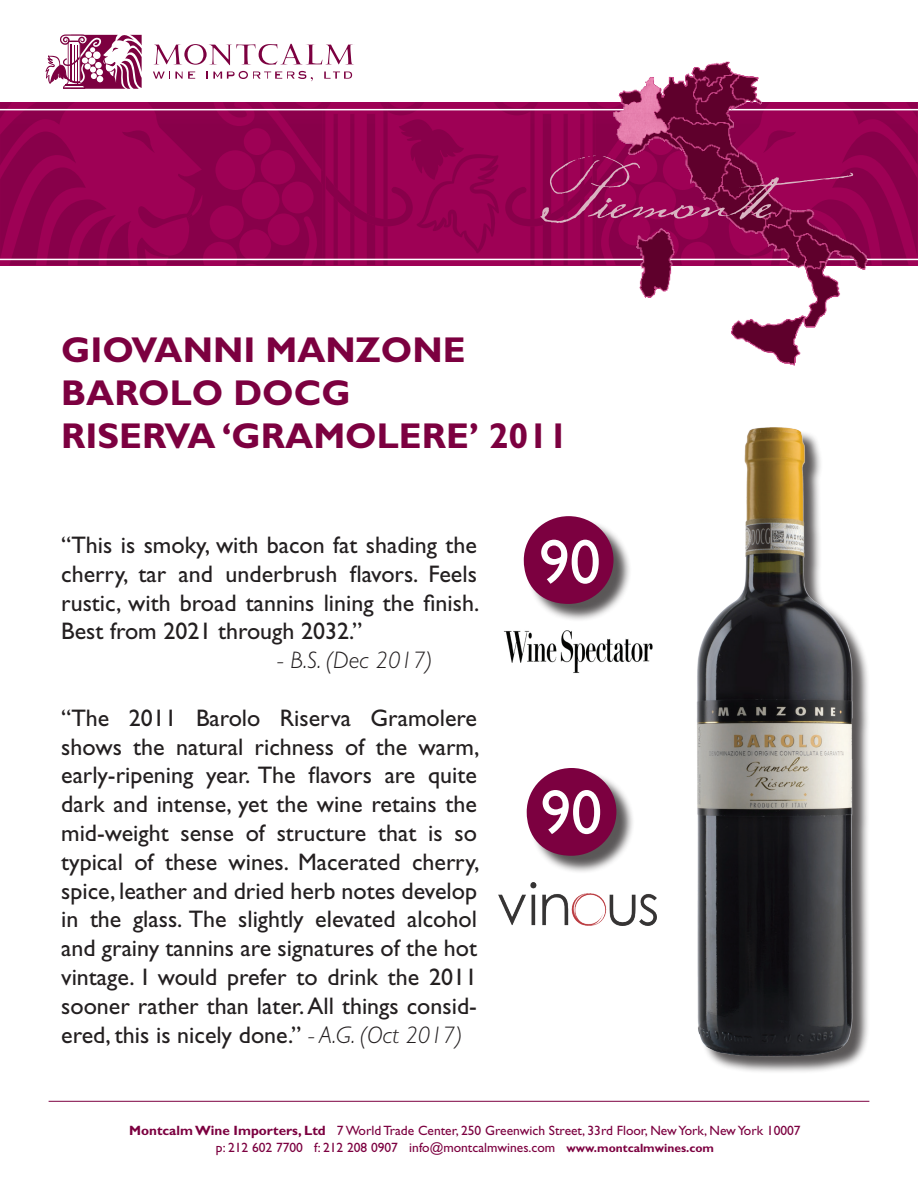
<style>
.page{position:relative;width:918px;height:1188px;background:#fff}
.page>*{position:absolute;margin:0;border:0;box-sizing:border-box;transform-origin:0 0}
.t1{font:67.5px "Californya C";letter-spacing:.015em;color:#d9b5c2}
.t2{font:63px "Gill Sans";color:#fff}
.t3{font:700 36px/43.2px "Gill Sans";color:#7c0040}
.t4{font:24px/28.8px "Gill Sans";color:#231f20;text-align:justify}
.t5{font:italic 300 24px "Gill Sans";color:#231f20}
.t6{font:13.5px/16.5px "Gill Sans";color:#7c0040;text-align:center}
.s1{font-weight:300;font-style:italic}
.s2{font-weight:700}
.s3{font-weight:700;font-size:12px}
</style>
<div class="page">
<svg style="left:879px;top:102px;width:38px;height:163px;background:#90014e"></svg>
<svg style="left:0;top:102px;width:116px;height:163px;background:#940250"></svg>
<svg style="left:122px;top:102px;width:487px;height:163px;background:#960252"></svg>
<hr style="left:0;top:109px;width:918px;height:1px;background:#fff">
<hr style="left:0;top:259px;width:918px;height:1px;background:#fff">
<svg style="left:153px;top:72px;width:42px;height:7px"></svg>
<svg style="left:206px;top:71px;width:107px;height:10px"></svg>
<svg style="left:324px;top:72px;width:28px;height:7px"></svg>
<svg style="left:153px;top:44px;width:201px;height:21px"></svg>
<svg style="left:46px;top:34px;width:96px;height:55px"></svg>
<img style="left:609px;top:61px;width:270px;height:305px">
<hr style="left:49px;top:1101px;width:820px;height:1px;background:#7c0040">
<div style="left:699px;top:429px;width:171px;height:645px;background:#231f20;opacity:.75"></div>
<img style="left:697px;top:427px;width:172px;height:637px">
<div style="left:526px;top:518px;width:106px;height:105px;background:#231f20;opacity:.75"></div>
<div style="left:524px;top:516px;width:90px;height:88px;background:#7c0040;border-radius:50%"></div>
<img style="left:499px;top:883px;width:158px;height:42px">
<div style="left:529px;top:770px;width:106px;height:104px;background:#231f20;opacity:.75"></div>
<div style="left:527px;top:768px;width:89px;height:88px;background:#7c0040;border-radius:50%"></div>
<img style="left:503px;top:630px;width:150px;height:43px">
<h1 class="t1" style="left:544px;top:157px;width:313px">Piemonte</h1>
<h3 class="t3" style="left:61px;top:328px;width:509px">GIOVANNI MANZONE<br>BAROLO DOCG<br>RISERVA ‘GRAMOLERE’ 2011</h3>
<p class="t4" style="left:61px;top:531px;width:420px">“This is smoky, with bacon fat shading the cherry, tar and underbrush flavors. Feels rustic, with broad tannins lining the finish.<br>Best from 2021 through 2032.”</p>
<p class="t5" style="left:277px;top:647px;width:157px">- B.S. (Dec 2017)</p>
<p class="t4" style="left:61px;top:703px;width:420px">“The 2011 Barolo Riserva Gramolere shows the natural richness of the warm, early-ripening year. The flavors are quite dark and intense, yet the wine retains the mid-weight sense of structure that is so typical of these wines. Macerated cherry, spice, leather and dried herb notes develop in the glass. The slightly elevated alcohol and grainy tannins are signatures of the hot vintage. I would prefer to drink the 2011 sooner rather than later. All things consid&shy;ered, this is nicely done.” <span class="s1">- A.G. (Oct 2017)</span></p>
<h2 class="t2" style="left:539px;top:526px;width:63px">90</h2>
<h2 class="t2" style="left:540px;top:776px;width:63px">90</h2>
<p class="t6" style="left:129px;top:1122px;width:673px"><span class="s2">Montcalm Wine Importers, Ltd</span> 7 World Trade Center, 250 Greenwich Street, 33rd Floor, New York, New York 10007 p: 212 602 7700 f: 212 208 0907 info@montcalmwines.com <span class="s3">www.montcalmwines.com</span></p>
</div>
